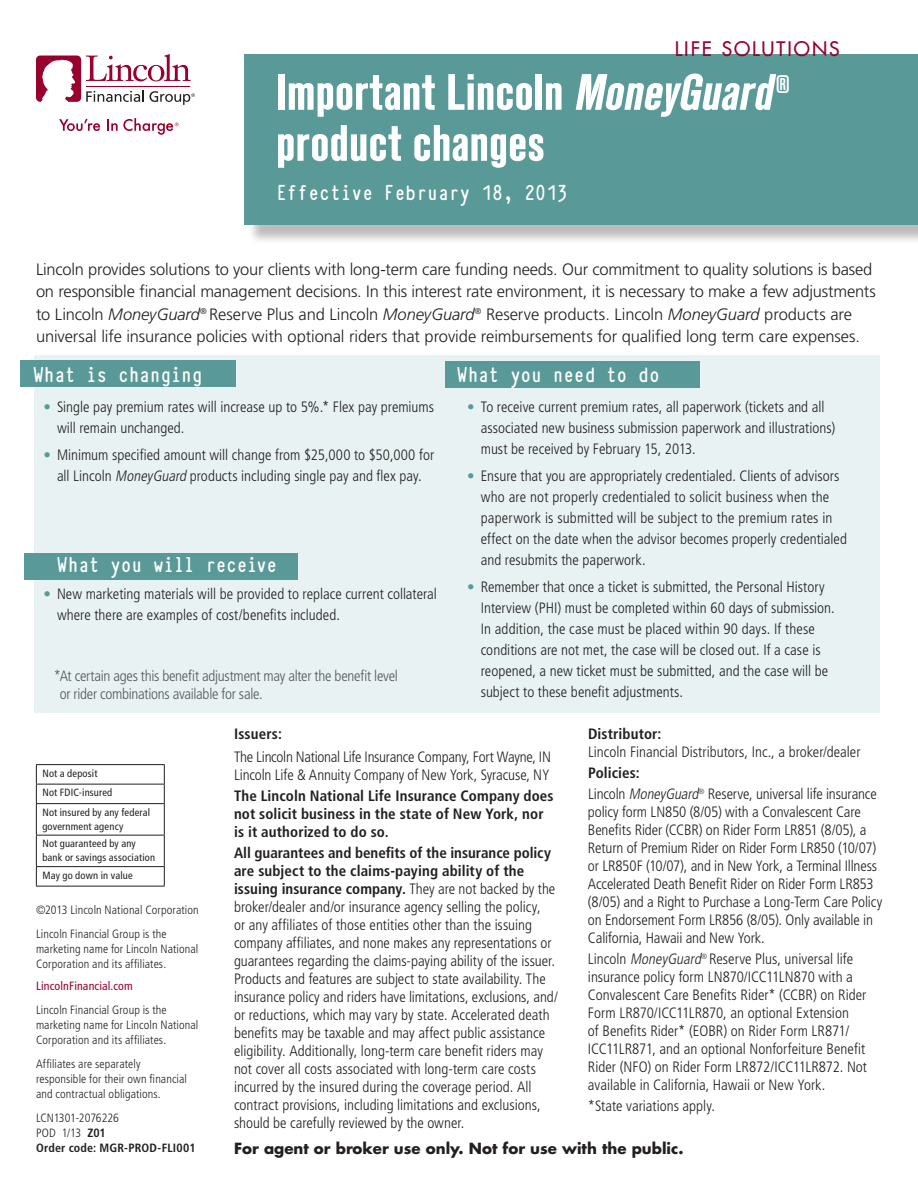
<style>
.page{position:relative;width:918px;height:1188px;background:#fff}
.page>*{position:absolute;margin:0;border:0;box-sizing:border-box;transform-origin:0 0}
.t1{font:700 condensed 51px/51px "Standard CT";color:#fff}
.t2{font:700 24px "Typewriter Condensed";letter-spacing:-.005em;color:#fff}
.t3{font:19.5px "Futura";letter-spacing:.1em;color:#98012d}
.t4{font:300 16.5px/22.5px "Frutiger LT Std";letter-spacing:-.01em;color:#231f20}
.t5{font:300 condensed 15px/18px "Frutiger LT Std";color:#231f20}
.t6{font:700 condensed 15px/18px "Frutiger LT Std";letter-spacing:.01em;color:#231f20}
.t7{font:300 condensed 15px/18px "Frutiger LT Std";letter-spacing:-.02em;color:#57585a}
.t8{font:700 15px "Futura";color:#231f20}
.t9{font:300 condensed 12px/15px "Frutiger LT Std";letter-spacing:.01em;color:#231f20}
.t10{font:700 condensed 12px/15px "Frutiger LT Std";letter-spacing:.015em;color:#231f20}
.t11{font:condensed 12px "Frutiger LT Std";letter-spacing:.01em;color:#98012d}
.t12{font:condensed 10.5px/19.5px "Frutiger LT Std";letter-spacing:.015em;color:#231f20}
.s1{font-style:italic}
.s2{color:#599a98}
.s3{font-weight:700}
.s4{font-weight:300}
</style>
<div class="page">
<div style="left:34px;top:355px;width:846px;height:357px;background:#e8f2f2"></div>
<div style="left:247px;top:57px;width:671px;height:187px;background:#231f20;opacity:.3"></div>
<div style="left:244px;top:55px;width:674px;height:170px;background:#599a98"></div>
<svg style="left:59px;top:119px;width:41px;height:12px"></svg>
<svg style="left:36px;top:54px;width:159px;height:51px"></svg>
<svg style="left:107px;top:118px;width:72px;height:17px"></svg>
<hr style="left:36px;top:764px;width:129px;height:1px;background:#231f20">
<hr style="left:36px;top:784px;width:129px;height:1px;background:#231f20">
<svg style="left:36px;top:765px;width:1px;height:38px"></svg>
<svg style="left:164px;top:765px;width:1px;height:38px"></svg>
<hr style="left:36px;top:803px;width:129px;height:1px;background:#231f20">
<hr style="left:36px;top:804px;width:1px;height:31px;background:#231f20">
<hr style="left:164px;top:804px;width:1px;height:31px;background:#231f20">
<hr style="left:36px;top:835px;width:129px;height:1px;background:#231f20">
<hr style="left:36px;top:836px;width:1px;height:30px;background:#231f20">
<hr style="left:164px;top:836px;width:1px;height:30px;background:#231f20">
<hr style="left:36px;top:866px;width:129px;height:1px;background:#231f20">
<svg style="left:36px;top:867px;width:1px;height:19px"></svg>
<svg style="left:164px;top:867px;width:1px;height:19px"></svg>
<hr style="left:36px;top:886px;width:129px;height:1px;background:#231f20">
<div style="left:20px;top:360px;width:216px;height:27px;background:#599a98"></div>
<div style="left:24px;top:553px;width:273px;height:27px;background:#599a98"></div>
<div style="left:446px;top:361px;width:254px;height:27px;background:#599a98"></div>
<h3 class="t3" style="left:675px;top:36px;width:166px">LIFE SOLUTIONS</h3>
<h1 class="t1" style="left:276px;top:68px;width:515px">Important Lincoln <span class="s1">MoneyGuard</span><sup>® </sup>product changes</h1>
<h2 class="t2" style="left:276px;top:175px;width:293px">Effective February 18, 2013</h2>
<p class="t4" style="left:36px;top:258px;width:841px">Lincoln provides solutions to your clients with long-term care funding needs. Our commitment to quality solutions is based on responsible financial management decisions. In this interest rate environment, it is necessary to make a few adjustments to Lincoln <span class="s1">MoneyGuard</span><sup>®</sup> Reserve Plus and Lincoln <span class="s1">MoneyGuard</span><sup>®</sup> Reserve products. Lincoln <span class="s1">MoneyGuard</span> products are universal life insurance policies with optional riders that provide reimbursements for qualified long term care expenses.</p>
<h2 class="t2" style="left:33px;top:357px;width:171px">What is changing</h2>
<p class="t5" style="left:57px;top:396px;width:379px;line-height:21px;text-indent:-13px"><span class="s2">•</span> Single pay premium rates will increase up to 5%.* Flex pay premiums will remain unchanged.</p>
<p class="t5" style="left:44px;top:444px;width:392px;line-height:21px;text-align:center"><span class="s2">•</span> Minimum specified amount will change from $25,000 to $50,000 for all Lincoln <span class="s1">MoneyGuard</span> products including single pay and flex pay.</p>
<h2 class="t2" style="left:457px;top:357px;width:205px">What you need to do</h2>
<p class="t5" style="left:481px;top:396px;width:356px;line-height:21px;text-indent:-14px"><span class="s2">•</span> To receive current premium rates, all paperwork (tickets and all associated new business submission paperwork and illustrations) must be received by February 15, 2013.</p>
<p class="t5" style="left:481px;top:465px;width:368px;line-height:21px;text-indent:-14px"><span class="s2">•</span> Ensure that you are appropriately credentialed. Clients of advisors who are not properly credentialed to solicit business when the paperwork is submitted will be subject to the premium rates in effect on the date when the advisor becomes properly credentialed and resubmits the paperwork.</p>
<p class="t5" style="left:481px;top:576px;width:356px;line-height:21px;text-indent:-14px"><span class="s2">•</span> Remember that once a ticket is submitted, the Personal History Interview (PHI) must be completed within 60 days of submission.<br>In addition, the case must be placed within 90 days. If these conditions are not met, the case will be closed out. If a case is reopened, a new ticket must be submitted, and the case will be subject to these benefit adjustments.</p>
<p class="t6" style="left:588px;top:725px;width:75px">Distributor:</p>
<p class="t5" style="left:588px;top:743px;width:274px">Lincoln Financial Distributors, Inc., a broker/dealer</p>
<p class="t5" style="left:588px;top:763px;width:290px;line-height:21px"><span class="s3">Policies:<br></span>Lincoln <span class="s1">MoneyGuard</span><sup>®</sup> Reserve, universal life insurance</p>
<p class="t5" style="left:588px;top:803px;width:296px">policy form LN850 (8/05) with a Convalescent Care Benefits Rider (CCBR) on Rider Form LR851 (8/05), a Return of Premium Rider on Rider Form LR850 (10/07) or LR850F (10/07), and in New York, a Terminal Illness Accelerated Death Benefit Rider on Rider Form LR853 (8/05) and a Right to Purchase a Long-Term Care Policy on Endorsement Form LR856 (8/05). Only available in California, Hawaii and New York.</p>
<p class="t5" style="left:588px;top:950px;width:281px">Lincoln <span class="s1">MoneyGuard</span><sup>®</sup> Reserve Plus, universal life insurance policy form LN870/ICC11LN870 with a Convalescent Care Benefits Rider* (CCBR) on Rider Form LR870/ICC11LR870, an optional Extension<br>of Benefits Rider* (EOBR) on Rider Form LR871/ ICC11LR871, and an optional Nonforfeiture Benefit Rider (NFO) on Rider Form LR872/ICC11LR872. Not available in California, Hawaii or New York.</p>
<p class="t5" style="left:588px;top:1097px;width:129px">*State variations apply.</p>
<h2 class="t2" style="left:57px;top:547px;width:222px">What you will receive</h2>
<p class="t5" style="left:57px;top:584px;width:382px;line-height:21px;text-indent:-14px"><span class="s2">•</span> New marketing materials will be provided to replace current collateral where there are examples of cost/benefits included.</p>
<p class="t7" style="left:60px;top:667px;width:340px;text-indent:-6px">*At certain ages this benefit adjustment may alter the benefit level or rider combinations available for sale.</p>
<p class="t6" style="left:234px;top:725px;width:49px">Issuers:</p>
<p class="t5" style="left:234px;top:748px;width:318px">The Lincoln National Life Insurance Company, Fort Wayne, IN<br>Lincoln Life &amp; Annuity Company of New York, Syracuse, NY</p>
<p class="t6" style="left:234px;top:787px;width:321px">The Lincoln National Life Insurance Company does not solicit business in the state of New York, nor is it authorized to do so.</p>
<p class="t5" style="left:234px;top:844px;width:326px"><span class="s3">All guarantees and benefits of the insurance policy are subject to the claims-paying ability of the issuing insurance company.</span> They are not backed by the broker/dealer and/or insurance agency selling the policy,<br>or any affiliates of those entities other than the issuing company affiliates, and none makes any representations or guarantees regarding the claims-paying ability of the issuer.<br>Products and features are subject to state availability. The insurance policy and riders have limitations, exclusions, and/ or reductions, which may vary by state. Accelerated death benefits may be taxable and may affect public assistance eligibility. Additionally, long-term care benefit riders may not cover all costs associated with long-term care costs incurred by the insured during the coverage period. All contract provisions, including limitations and exclusions, should be carefully reviewed by the owner.</p>
<p class="t12" style="left:42px;top:764px;width:109px">Not a deposit<br>Not FDIC-insured<br>Not insured by any federal</p>
<p class="t12" style="left:42px;top:817px;width:95px;line-height:18px">government agency<br>Not guaranteed by any</p>
<p class="t12" style="left:42px;top:848px;width:114px;line-height:18px">bank or savings association<br>May go down in value</p>
<p class="t9" style="left:36px;top:898px;width:164px;line-height:24px">©2013 Lincoln National Corporation<br>Lincoln Financial Group is the</p>
<p class="t9" style="left:36px;top:941px;width:164px">marketing name for Lincoln National<br>Corporation and its affiliates.</p>
<p class="t11" style="left:36px;top:979px;width:98px">LincolnFinancial.com</p>
<p class="t9" style="left:36px;top:1003px;width:164px">Lincoln Financial Group is the marketing name for Lincoln National<br>Corporation and its affiliates.</p>
<p class="t9" style="left:36px;top:1057px;width:152px">Affiliates are separately responsible for their own financial and contractual obligations.</p>
<p class="t10" style="left:36px;top:1110px;width:161px"><span class="s4">LCN1301-2076226<br>POD 1/13</span> Z01<br>Order code: MGR-PROD-FLI001</p>
<p class="t8" style="left:234px;top:1137px;width:451px">For agent or broker use only. Not for use with the public.</p>
</div>
